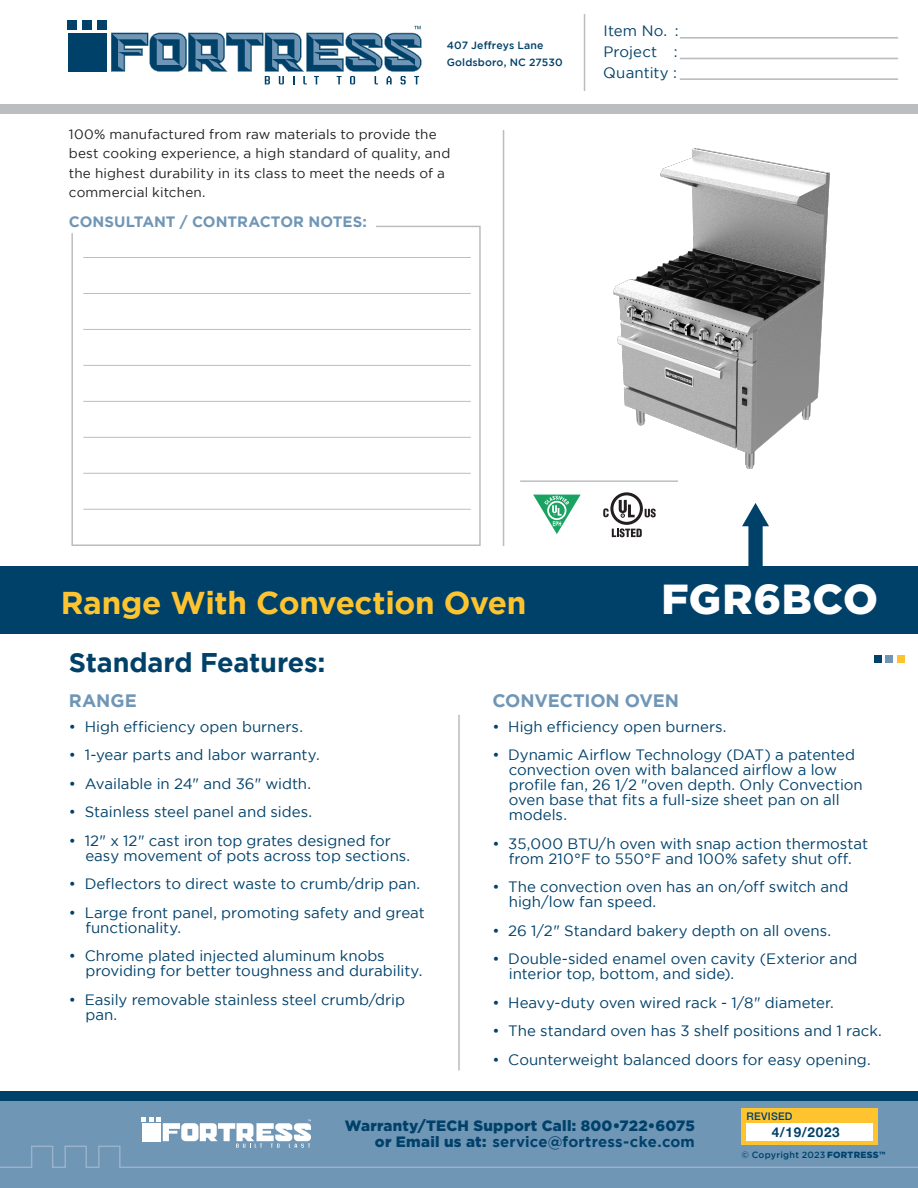
<style>
.page{position:relative;width:918px;height:1188px;background:#fff}
.page>*{position:absolute;margin:0;border:0;box-sizing:border-box;transform-origin:0 0}
.t1{font:900 42px "Gotham";letter-spacing:.015em;color:#fff}
.t2{font:700 31.5px "Gotham";letter-spacing:-.01em;color:#fec430}
.t3{font:700 27px "Gotham";letter-spacing:-.01em;color:#00416a}
.t4{font:700 18px "Gotham";letter-spacing:-.005em;color:#7096b6}
.t5{font:15px/15px "Gotham";color:#00416a}
.t6{font:900 15px "Gotham";letter-spacing:.015em;color:#00416a}
.t7{font:700 15px "Gotham";letter-spacing:.01em;color:#00416a}
.t8{font:700 15px "Gotham";letter-spacing:-.005em;color:#7096b6}
.t9{font:13.5px/19.5px "Gotham";letter-spacing:.01em;color:#231f20}
.t10{font:700 13.5px "Helvetica Neue";letter-spacing:.05em;color:#00416a}
.t11{font:500 10.5px/16.5px "Gotham";letter-spacing:.015em;color:#00416a}
.t12{font:500 10.5px "Helvetica Neue";letter-spacing:.025em;color:#00416a}
.t13{font:500 9px "Gotham";letter-spacing:.025em;color:#00416a}
.s1{font-weight:900}
</style>
<div class="page">
<div style="left:0;top:104px;width:918px;height:10px;background:#bcbdc0"></div>
<div style="left:0;top:1099px;width:918px;height:89px;background:#7096b6"></div>
<hr style="left:503px;top:130px;width:1px;height:416px;background:#bcbdc0">
<hr style="left:458px;top:715px;width:2px;height:355px;background:#bcbdc0">
<hr style="left:584px;top:14px;width:1px;height:77px;background:#bcbdc0">
<div style="left:0;top:566px;width:918px;height:68px;background:#00416a"></div>
<div style="left:0;top:1091px;width:918px;height:9px;background:#00416a"></div>
<hr style="left:520px;top:480px;width:158px;height:2px;background:#bcbdc0">
<svg style="left:742px;top:503px;width:27px;height:63px"></svg>
<img style="left:613px;top:148px;width:216px;height:320px">
<div style="left:68px;top:33px;width:39px;height:39px;background:#00416a"></div>
<div style="left:68px;top:21px;width:9px;height:9px;background:#00416a"></div>
<div style="left:97px;top:21px;width:10px;height:9px;background:#00416a"></div>
<div style="left:82px;top:21px;width:10px;height:9px;background:#00416a"></div>
<svg style="left:111px;top:26px;width:310px;height:58px"></svg>
<svg style="left:69px;top:1117px;width:849px;height:51px"></svg>
<div style="left:875px;top:656px;width:7px;height:7px;background:#00416a"></div>
<div style="left:897px;top:656px;width:7px;height:7px;background:#fec430"></div>
<div style="left:886px;top:656px;width:7px;height:7px;background:#7096b6"></div>
<svg style="left:533px;top:495px;width:48px;height:39px"></svg>
<svg style="left:612px;top:528px;width:30px;height:9px"></svg>
<svg style="left:603px;top:508px;width:6px;height:9px"></svg>
<svg style="left:645px;top:509px;width:11px;height:8px"></svg>
<svg style="left:610px;top:492px;width:33px;height:33px"></svg>
<svg style="left:613px;top:495px;width:27px;height:27px"></svg>
<svg style="left:619px;top:500px;width:16px;height:17px"></svg>
<hr style="left:680px;top:37px;width:218px;height:2px;background:#bcbdc0">
<hr style="left:680px;top:58px;width:218px;height:1px;background:#bcbdc0">
<hr style="left:680px;top:78px;width:218px;height:2px;background:#bcbdc0">
<div style="left:742px;top:1109px;width:136px;height:36px;background:#fec430"></div>
<div style="left:747px;top:1123px;width:126px;height:18px;background:#fff"></div>
<svg style="left:71px;top:225px;width:410px;height:321px"></svg>
<svg style="left:0;top:1100px;width:69px;height:68px"></svg>
<p class="t11" style="left:447px;top:37px;width:117px">407 Jeffreys Lane<br>Goldsboro, NC 27530</p>
<p class="t9" style="left:69px;top:124px;width:383px">100% manufactured from raw materials to provide the best cooking experience, a high standard of quality, and the highest durability in its class to meet the needs of a commercial kitchen.</p>
<p class="t8" style="left:69px;top:213px;width:299px">CONSULTANT / CONTRACTOR NOTES:</p>
<p class="t5" style="left:603px;top:20px;width:77px;line-height:21px;text-align:justify">Item No. :<br>Project :<br>Quantity :</p>
<h2 class="t2" style="left:61px;top:584px;width:467px">Range With Convection Oven</h2>
<h1 class="t1" style="left:662px;top:575px;width:218px">FGR6BCO</h1>
<h3 class="t3" style="left:69px;top:647px;width:258px">Standard Features:</h3>
<p class="t4" style="left:69px;top:690px;width:69px">RANGE</p>
<p class="t4" style="left:492px;top:690px;width:188px">CONVECTION OVEN</p>
<p class="t5" style="left:69px;top:718px;width:236px">• High efficiency open burners.</p>
<p class="t5" style="left:69px;top:747px;width:252px">• 1-year parts and labor warranty.</p>
<p class="t5" style="left:69px;top:775px;width:244px">• Available in 24" and 36" width.</p>
<p class="t5" style="left:69px;top:804px;width:245px">• Stainless steel panel and sides.</p>
<p class="t5" style="left:85px;top:832px;width:326px;text-indent:-16px">• 12" x 12" cast iron top grates designed for easy movement of pots across top sections.</p>
<p class="t5" style="left:69px;top:876px;width:353px">• Deflectors to direct waste to crumb/drip pan.</p>
<p class="t5" style="left:85px;top:904px;width:341px;text-indent:-16px">• Large front panel, promoting safety and great functionality.</p>
<p class="t5" style="left:85px;top:948px;width:339px;text-indent:-16px">• Chrome plated injected aluminum knobs providing for better toughness and durability.</p>
<p class="t5" style="left:85px;top:991px;width:321px;text-indent:-16px">• Easily removable stainless steel crumb/drip pan.</p>
<p class="t5" style="left:492px;top:718px;width:236px">• High efficiency open burners.</p>
<p class="t5" style="left:509px;top:747px;width:355px;text-indent:-16px">• Dynamic Airflow Technology (DAT) a patented convection oven with balanced airflow a low profile fan, 26 1/2 "oven depth. Only Convection oven base that fits a full-size sheet pan on all models.</p>
<p class="t5" style="left:492px;top:835px;width:377px;text-align:center">• 35,000 BTU/h oven with snap action thermostat from 210°F to 550°F and 100% safety shut off.</p>
<p class="t5" style="left:509px;top:879px;width:341px;text-indent:-16px">• The convection oven has an on/off switch and high/low fan speed.</p>
<p class="t5" style="left:492px;top:922px;width:340px">• 26 1/2" Standard bakery depth on all ovens.</p>
<p class="t5" style="left:509px;top:951px;width:350px;text-indent:-16px">• Double-sided enamel oven cavity (Exterior and interior top, bottom, and side).</p>
<p class="t5" style="left:492px;top:994px;width:343px">• Heavy-duty oven wired rack - 1/8" diameter.</p>
<p class="t5" style="left:492px;top:1023px;width:391px">• The standard oven has 3 shelf positions and 1 rack.</p>
<p class="t5" style="left:492px;top:1051px;width:380px">• Counterweight balanced doors for easy opening.</p>
<p class="t12" style="left:747px;top:1108px;width:47px">REVISED</p>
<p class="t6" style="left:345px;top:1117px;width:352px">Warranty/TECH Support Call: 800•722•6075</p>
<p class="t10" style="left:772px;top:1122px;width:69px">4/19/2023</p>
<p class="t7" style="left:375px;top:1133px;width:321px"><span class="s1">or Email us at:</span> service@fortress-cke.com</p>
<p class="t13" style="left:742px;top:1150px;width:145px">© Copyright 2023 <span class="s1">FORTRESS™</span></p>
</div>
